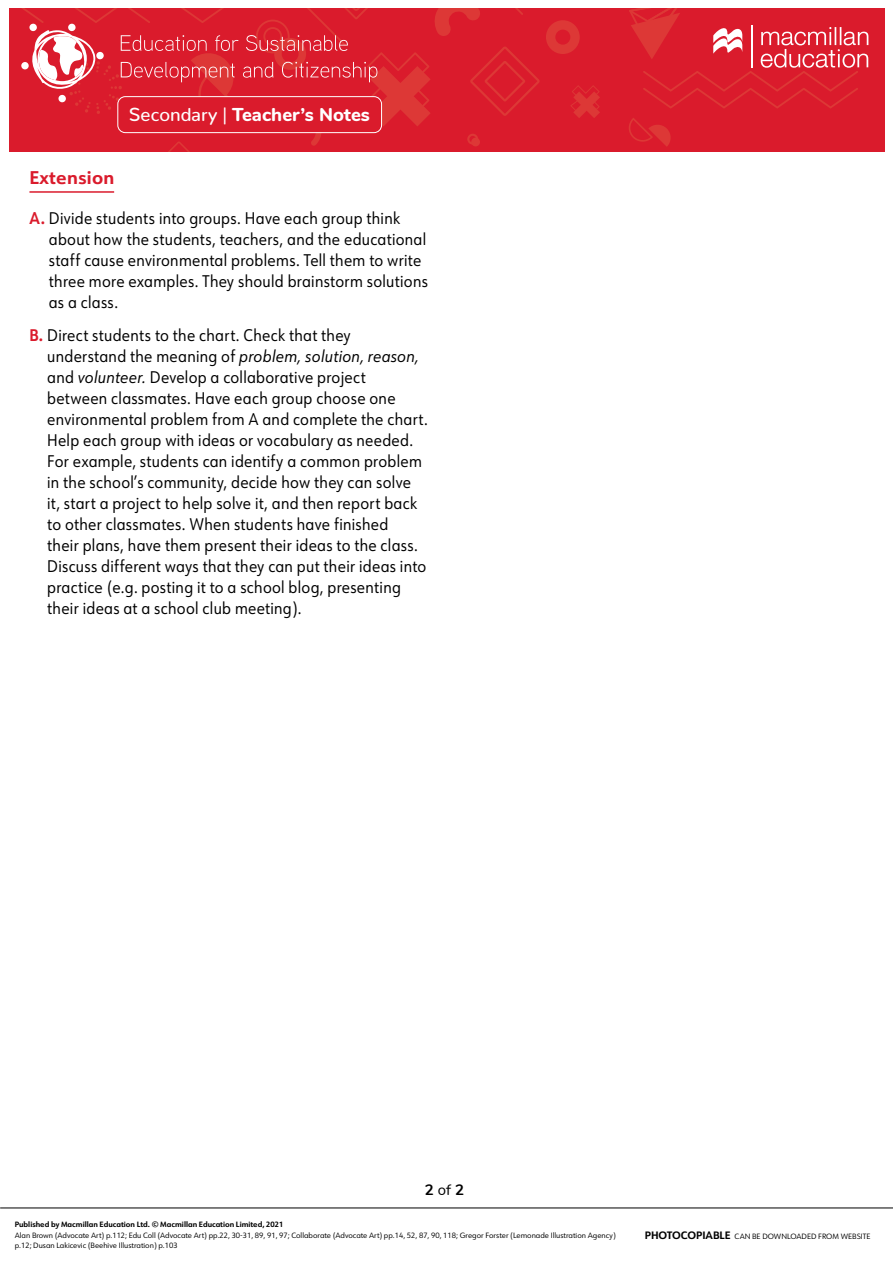
<style>
.page{position:relative;width:893px;height:1263px;background:#fff}
.page>*{position:absolute;margin:0;border:0;box-sizing:border-box;transform-origin:0 0}
.t1{font:800 18.6px "Nunito";color:#fff}
.TN__Title{font:700 18px "URW Form";letter-spacing:.02em;color:#da1b2c}
.TN__Body_text_number{font:16.5px/21px "URW Form";letter-spacing:.02em;color:#000;scale:.9 1}
.t2{font:700 15px "Nunito";color:#000}
.t3{font:7.5px/10.5px "URW Form";color:#000}
.t4{font:700 7.5px "URW Form";color:#000}
.s1{font-weight:500}
.s2{font-weight:700;color:#da1b2c}
.s3{font-style:italic}
.s4{font-weight:400}
.s5{font-weight:700;font-size:10.5px}
</style>
<div class="page">
<div style="left:9px;top:9px;width:876px;height:143px;background:#da1b2c"></div>
<svg style="left:546px;top:9px;width:322px;height:138px"></svg>
<svg style="left:21px;top:9px;width:519px;height:143px"></svg>
<div style="left:118px;top:97px;width:264px;height:36px;background:#da1b2c;border-radius:8px"></div>
<div style="left:117px;top:96px;width:265px;height:37px;border:1px solid #fff;border-radius:8px"></div>
<hr style="left:0;top:1208px;width:893px;height:1px;background:#000">
<hr style="left:29px;top:191px;width:85px;height:2px;background:#da1b2c">
<p class="t1" style="left:129px;top:101px;width:243px"><span class="s1">Secondary |</span> Teacher’s Notes</p>
<p class="TN__Title" style="left:29px;top:165px;width:87px">Extension</p>
<p class="TN__Body_text_number" style="left:49px;top:207px;width:423px;text-indent:-19px"><span class="s2">A.</span> Divide students into groups. Have each group think about how the students, teachers, and the educational staff cause environmental problems. Tell them to write three more examples. They should brainstorm solutions as a class.</p>
<p class="TN__Body_text_number" style="left:47px;top:324px;width:424px;text-indent:-18px"><span class="s2">B.</span> Direct students to the chart. Check that they understand the meaning of <span class="s3">problem, solution, reason, </span>and <span class="s3">volunteer.</span> Develop a collaborative project between classmates. Have each group choose one environmental problem from A and complete the chart.<br>Help each group with ideas or vocabulary as needed.<br>For example, students can identify a common problem in the school’s community, decide how they can solve it, start a project to help solve it, and then report back to other classmates. When students have finished<br>their plans, have them present their ideas to the class.<br>Discuss different ways that they can put their ideas into practice (e.g. posting it to a school blog, presenting their ideas at a school club meeting).</p>
<p class="t2" style="left:425px;top:1179px;width:41px">2 <span class="s4">of</span> 2</p>
<p class="t4" style="left:15px;top:1219px;width:270px">Published by Macmillan Education Ltd. © Macmillan Education Limited, 2021</p>
<p class="t3" style="left:15px;top:1230px;width:602px">Alan Brown (Advocate Art) p.112; Edu Coll (Advocate Art) pp.22, 30-31, 89, 91, 97; Collaborate (Advocate Art) pp.14, 52, 87, 90, 118; Gregor Forster (Lemonade Illustration Agency) p.12; Dusan Lakicevic (Beehive Illustration) p.103</p>
<p class="t3" style="left:645px;top:1231px;width:227px"><span class="s5">PHOTOCOPIABLE</span> CAN BE DOWNLOADED FROM WEBSITE</p>
</div>
